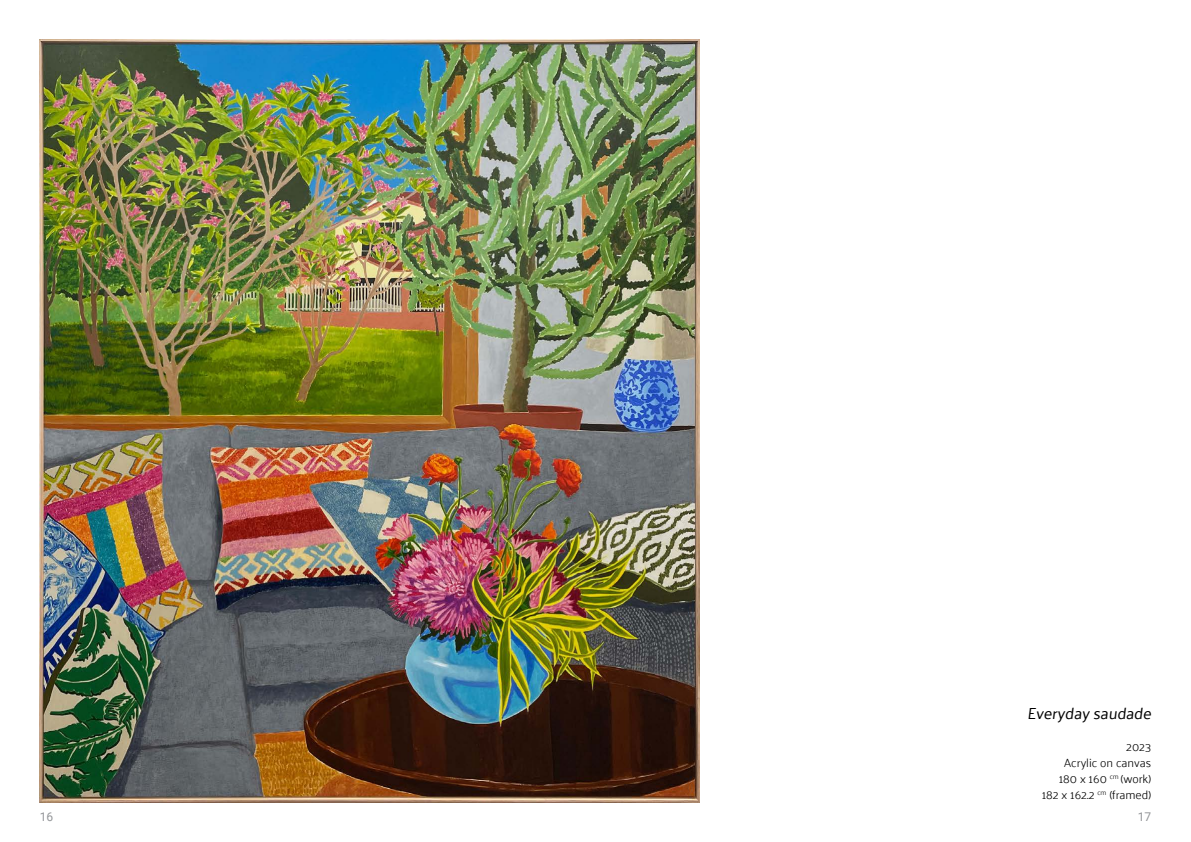
<style>
.page{position:relative;width:1191px;height:842px;background:#fff}
.page>*{position:absolute;margin:0;border:0;box-sizing:border-box;transform-origin:0 0}
.t1{font:16px "Palanquin";color:#000}
.t2{font:300 12px/16px "Palanquin";color:#000;text-align:right}
.t3{font:12px "Roboto";color:#939598}
</style>
<div class="page">
<img style="left:40px;top:40px;width:660px;height:762px">
<h1 class="t1" style="left:1027px;top:704px;width:129px">Everyday saudade</h1>
<p class="t2" style="left:1041px;top:739px;width:111px">2023<br>Acrylic on canvas<br>180 x 160 <sup>cm</sup> (work)<br>182 x 162.2 <sup>cm</sup> (framed)</p>
<p class="t3" style="left:40px;top:808px;width:15px">16</p>
<p class="t3" style="left:1137px;top:808px;width:15px">17</p>
</div>
